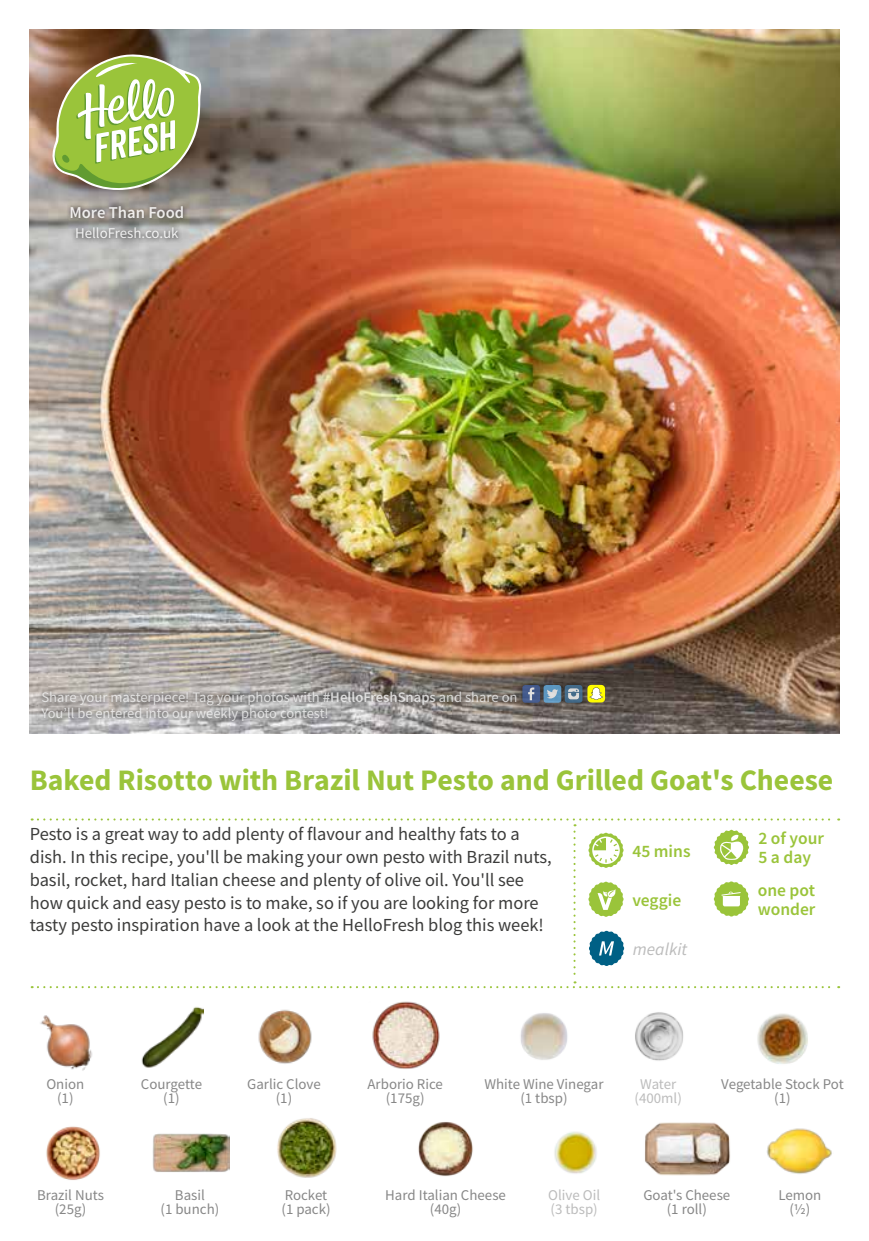
<style>
.page{position:relative;width:869px;height:1241px;background:#fff}
.page>*{position:absolute;margin:0;border:0;box-sizing:border-box;transform-origin:0 0}
.t1{font:700 29.75px "Source Sans Pro";color:#9ac43a}
.t2{font:18.38px/22.8px "Source Sans Pro";color:#3c3c3b}
.t3{font:600 17.5px/18.6px "Source Sans Pro";color:#9ac43a}
.t4{font:italic 17.5px "Source Sans Pro";color:#bcbcbc}
.t5{font:600 16.62px "Source Sans Pro";color:#fff}
.t6{font:14.88px/14.5px "Source Sans Pro";color:#878787;text-align:center}
.t7{font:14.88px/14.5px "Source Sans Pro";color:#bcbcbc}
.t8{font:14.88px "Source Sans Pro";color:#fff}
.t9{font:14.53px/16.4px "Source Sans Pro";color:#ededed}
.s1{font-weight:600}
</style>
<div class="page">
<img style="left:30px;top:30px;width:808px;height:703px">
<svg style="left:66px;top:201px;width:122px;height:21px;background:#8c8780"></svg>
<svg style="left:71px;top:223px;width:112px;height:21px;background:#a4a4a4"></svg>
<div style="left:37px;top:679px;width:550px;height:46px;background:#000;opacity:.75"></div>
<div style="left:522px;top:685px;width:18px;height:17px;background:#445a8c;border-radius:3px"></div>
<svg style="left:528px;top:687px;width:6px;height:13px"></svg>
<svg style="left:564px;top:685px;width:18px;height:17px"></svg>
<svg style="left:568px;top:688px;width:10px;height:11px"></svg>
<div style="left:543px;top:685px;width:18px;height:17px;background:#5c97c1;border-radius:3px"></div>
<svg style="left:547px;top:689px;width:11px;height:9px"></svg>
<svg style="left:587px;top:684px;width:17px;height:18px"></svg>
<svg style="left:48px;top:54px;width:153px;height:147px;background:#a2b469"></svg>
<svg style="left:32px;top:818px;width:806px;height:170px"></svg>
<img style="left:141px;top:1007px;width:62px;height:61px">
<img style="left:46px;top:1126px;width:54px;height:54px">
<img style="left:418px;top:1122px;width:55px;height:54px">
<img style="left:645px;top:1122px;width:85px;height:54px">
<img style="left:767px;top:1128px;width:65px;height:46px">
<img style="left:757px;top:1013px;width:51px;height:51px">
<img style="left:40px;top:1015px;width:52px;height:56px">
<img style="left:520px;top:1013px;width:48px;height:47px">
<img style="left:372px;top:1001px;width:68px;height:68px">
<img style="left:277px;top:1118px;width:60px;height:60px">
<img style="left:554px;top:1131px;width:43px;height:43px">
<img style="left:635px;top:1012px;width:48px;height:49px">
<img style="left:258px;top:1009px;width:54px;height:55px">
<img style="left:152px;top:1133px;width:78px;height:39px">
<p class="t5" style="left:69px;top:201px;width:116px">More Than Food</p>
<p class="t8" style="left:75px;top:224px;width:105px">HelloFresh.co.uk</p>
<p class="t9" style="left:41px;top:688px;width:477px">Share your masterpiece! Tag your photos with <span class="s1">#HelloFreshSnaps</span> and share on<br>You’ll be entered into our weekly photo contest!</p>
<h1 class="t1" style="left:30px;top:760px;width:804px">Baked Risotto with Brazil Nut Pesto and Grilled Goat's Cheese</h1>
<p class="t2" style="left:30px;top:822px;width:523px">Pesto is a great way to add plenty of flavour and healthy fats to a dish. In this recipe, you'll be making your own pesto with Brazil nuts, basil, rocket, hard Italian cheese and plenty of olive oil. You'll see how quick and easy pesto is to make, so if you are looking for more tasty pesto inspiration have a look at the HelloFresh blog this week!</p>
<p class="t3" style="left:632px;top:841px;width:60px">45 mins</p>
<p class="t3" style="left:758px;top:828px;width:67px">2 of your<br>5 a day</p>
<p class="t3" style="left:632px;top:890px;width:50px">veggie</p>
<p class="t3" style="left:757px;top:881px;width:59px">one pot wonder</p>
<p class="t4" style="left:632px;top:937px;width:56px">mealkit</p>
<p class="t6" style="left:46px;top:1076px;width:39px">Onion (1)</p>
<p class="t6" style="left:247px;top:1076px;width:75px">Garlic Clove (1)</p>
<p class="t6" style="left:141px;top:1076px;width:63px">Courgette (1)</p>
<p class="t6" style="left:367px;top:1076px;width:77px">Arborio Rice (175g)</p>
<p class="t6" style="left:484px;top:1076px;width:121px">White Wine Vinegar (1 tbsp)</p>
<p class="t7" style="left:634px;top:1076px;width:49px;text-align:center">Water (400ml)</p>
<p class="t6" style="left:721px;top:1076px;width:124px">Vegetable Stock Pot (1)</p>
<p class="t6" style="left:160px;top:1187px;width:60px">Basil<br>(1 bunch)</p>
<p class="t6" style="left:281px;top:1187px;width:51px;text-align:left">Rocket (1 pack)</p>
<p class="t7" style="left:548px;top:1187px;width:53px">Olive Oil (3 tbsp)</p>
<p class="t6" style="left:37px;top:1187px;width:68px">Brazil Nuts (25g)</p>
<p class="t6" style="left:385px;top:1187px;width:122px">Hard Italian Cheese (40g)</p>
<p class="t6" style="left:643px;top:1187px;width:88px">Goat's Cheese (1 roll)</p>
<p class="t6" style="left:778px;top:1187px;width:44px">Lemon (½)</p>
</div>
